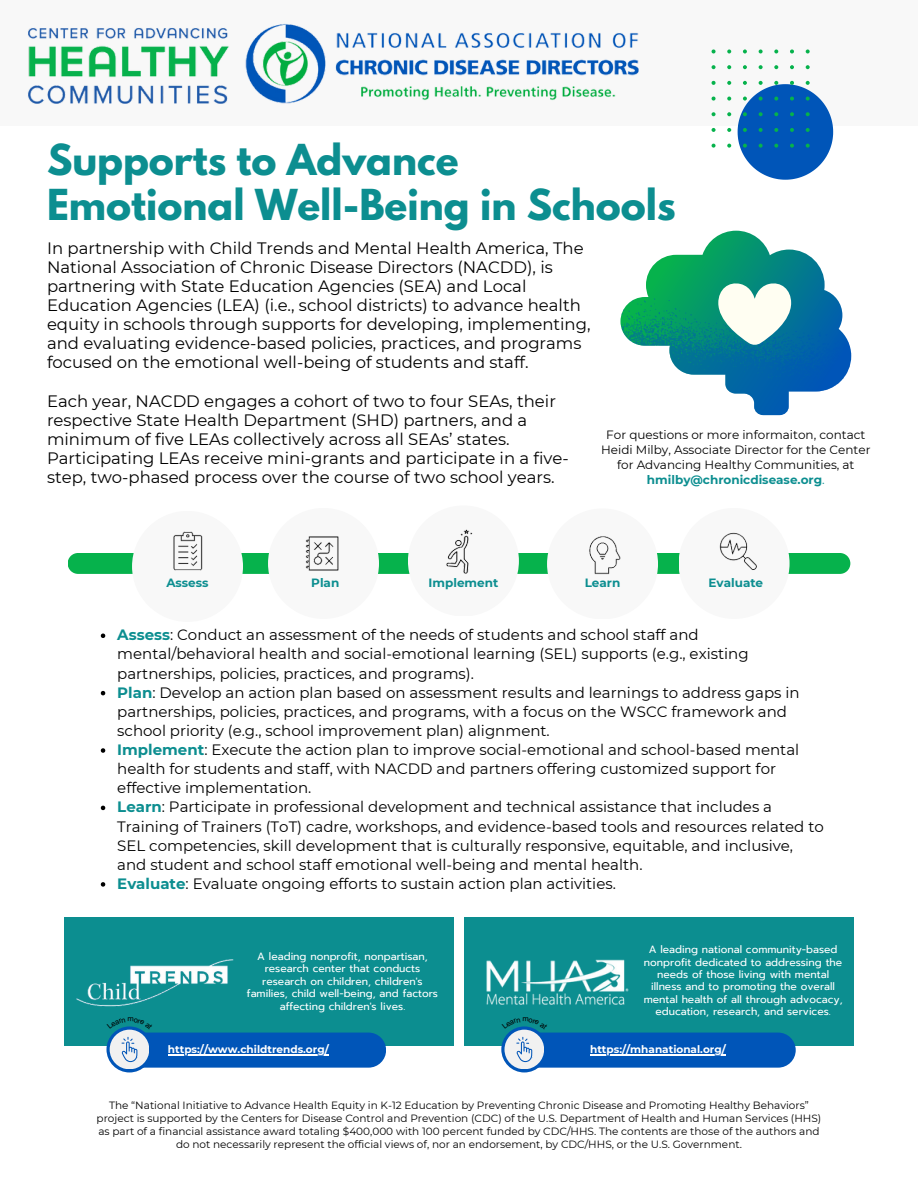
<style>
.page{position:relative;width:918px;height:1188px;background:#fff}
.page>*{position:absolute;margin:0;border:0;box-sizing:border-box;transform-origin:0 0}
.t1{font:700 37.8px/45px "League Spartan";color:#0c8e90}
.t2{font:16.5px/19.2px "Montserrat";color:#000}
.t3{font:15px/19.2px "Montserrat";color:#000}
.t4{font:12px/15px "Montserrat";color:#000;text-align:center}
.t5{font:700 12px "Montserrat";color:#0c8e90}
.t6{font:10.5px/13.2px "Montserrat";color:#000;text-align:center}
.t7{font:10.5px/12.3px "Prompt";color:#fff;text-align:center}
.t8{font:700 10.5px "Montserrat";color:#fff}
.s1{font-weight:700;color:#0c8e90}
.s2{color:#0c8e90}
</style>
<div class="page">
<div style="left:0;top:0;width:918px;height:126px;background:#f8f8f8"></div>
<svg style="left:712px;top:49px;width:4px;height:4px"></svg>
<svg style="left:727px;top:49px;width:4px;height:4px"></svg>
<svg style="left:743px;top:49px;width:4px;height:4px"></svg>
<svg style="left:759px;top:49px;width:4px;height:4px"></svg>
<svg style="left:774px;top:49px;width:4px;height:4px"></svg>
<svg style="left:790px;top:49px;width:4px;height:4px"></svg>
<svg style="left:806px;top:49px;width:4px;height:4px"></svg>
<svg style="left:712px;top:65px;width:122px;height:115px"></svg>
<svg style="left:620px;top:231px;width:231px;height:184px"></svg>
<svg style="left:68px;top:553px;width:782px;height:21px;background:#0cb350"></svg>
<div style="left:132px;top:511px;width:111px;height:111px;background:#f8f8f8;border-radius:50%"></div>
<img style="left:173px;top:531px;width:30px;height:40px">
<div style="left:268px;top:508px;width:111px;height:111px;background:#f8f8f8;border-radius:50%"></div>
<div style="left:408px;top:505px;width:111px;height:111px;background:#f8f8f8;border-radius:50%"></div>
<img style="left:305px;top:536px;width:34px;height:35px">
<div style="left:547px;top:508px;width:111px;height:111px;background:#f8f8f8;border-radius:50%"></div>
<img style="left:446px;top:529px;width:27px;height:45px">
<div style="left:679px;top:508px;width:111px;height:111px;background:#f8f8f8;border-radius:50%"></div>
<img style="left:719px;top:532px;width:38px;height:38px">
<div style="left:464px;top:917px;width:390px;height:129px;background:#0c8e90"></div>
<div style="left:64px;top:917px;width:390px;height:129px;background:#0c8e90"></div>
<img style="left:486px;top:959px;width:143px;height:45px">
<img style="left:76px;top:959px;width:158px;height:48px">
<div style="left:111px;top:1033px;width:275px;height:35px;background:#0055b8;border-radius:18px"></div>
<hr style="left:168px;top:1054px;width:161px;height:1px;background:#fff">
<img style="left:589px;top:536px;width:32px;height:39px">
<div style="left:520px;top:1033px;width:276px;height:35px;background:#0055b8;border-radius:18px"></div>
<hr style="left:590px;top:1054px;width:136px;height:1px;background:#fff">
<svg style="left:106px;top:1026px;width:47px;height:46px"></svg>
<div style="left:110px;top:1030px;width:39px;height:39px;background:#f1f1f1;border-radius:50%"></div>
<svg style="left:122px;top:1037px;width:15px;height:25px"></svg>
<svg style="left:501px;top:1026px;width:46px;height:46px"></svg>
<div style="left:504px;top:1030px;width:40px;height:39px;background:#f1f1f1;border-radius:50%"></div>
<svg style="left:516px;top:1037px;width:16px;height:25px"></svg>
<img style="left:28px;top:23px;width:611px;height:81px">
<svg style="left:101px;top:634px;width:4px;height:4px"></svg>
<svg style="left:101px;top:691px;width:4px;height:4px"></svg>
<svg style="left:101px;top:748px;width:4px;height:5px"></svg>
<svg style="left:101px;top:806px;width:4px;height:4px"></svg>
<svg style="left:101px;top:882px;width:4px;height:5px"></svg>
<svg style="left:119px;top:1026px;width:21px;height:3px"></svg>
<svg style="left:514px;top:1026px;width:20px;height:3px"></svg>
<p class="t1" style="left:47px;top:142px;width:630px">Supports to Advance<br>Emotional Well-Being in Schools</p>
<p class="t2" style="left:47px;top:238px;width:545px">In partnership with Child Trends and Mental Health America, The National Association of Chronic Disease Directors (NACDD), is partnering with State Education Agencies (SEA) and Local Education Agencies (LEA) (i.e., school districts) to advance health equity in schools through supports for developing, implementing, and evaluating evidence-based policies, practices, and programs focused on the emotional well-being of students and staff.</p>
<h2 class="t2" style="left:47px;top:391px;width:523px">Each year, NACDD engages a cohort of two to four SEAs, their respective State Health Department (SHD) partners, and a minimum of five LEAs collectively across all SEAs’ states.<br>Participating LEAs receive mini-grants and participate in a five&shy;step, two-phased process over the course of two school years.</h2>
<p class="t4" style="left:601px;top:427px;width:271px">For questions or more informaiton, contact Heidi Milby, Associate Director for the Center for Advancing Healthy Communities, at <span class="s1">hmilby@chronicdisease.org</span><span class="s2">.</span></p>
<p class="t5" style="left:166px;top:575px;width:44px">Assess</p>
<h3 class="t5" style="left:311px;top:575px;width:30px">Plan</h3>
<h3 class="t5" style="left:429px;top:575px;width:71px">Implement</h3>
<h3 class="t5" style="left:585px;top:575px;width:37px">Learn</h3>
<h3 class="t5" style="left:709px;top:575px;width:56px">Evaluate</h3>
<h2 class="t3" style="left:117px;top:625px;width:633px"><span class="s1">Assess</span>: Conduct an assessment of the needs of students and school staff and mental/behavioral health and social-emotional learning (SEL) supports (e.g., existing partnerships, policies, practices, and programs).</h2>
<h4 class="t3" style="left:117px;top:683px;width:684px"><span class="s1">Plan</span>: Develop an action plan based on assessment results and learnings to address gaps in partnerships, policies, practices, and programs, with a focus on the WSCC framework and school priority (e.g., school improvement plan) alignment.</h4>
<p class="t3" style="left:117px;top:740px;width:683px"><span class="s1">Implement</span>: Execute the action plan to improve social-emotional and school-based mental health for students and staff, with NACDD and partners offering customized support for effective implementation.</p>
<p class="t3" style="left:117px;top:797px;width:708px"><span class="s1">Learn</span>: Participate in professional development and technical assistance that includes a Training of Trainers (ToT) cadre, workshops, and evidence-based tools and resources related to SEL competencies, skill development that is culturally responsive, equitable, and inclusive, and student and school staff emotional well-being and mental health.</p>
<p class="t3" style="left:117px;top:874px;width:500px"><span class="s1">Evaluate</span>: Evaluate ongoing efforts to sustain action plan activities.</p>
<p class="t7" style="left:644px;top:944px;width:200px">A leading national community-based nonprofit dedicated to addressing the needs of those living with mental illness and to promoting the overall mental health of all through advocacy, education, research, and services.</p>
<p class="t7" style="left:247px;top:950px;width:193px">A leading nonprofit, nonpartisan, research center that conducts research on children, children's families, child well-being, and factors affecting children's lives.</p>
<p class="t8" style="left:168px;top:1043px;width:162px">https://www.childtrends.org/</p>
<p class="t8" style="left:590px;top:1043px;width:137px">https://mhanational.org/</p>
<h3 class="t6" style="left:97px;top:1098px;width:726px">The “National Initiative to Advance Health Equity in K-12 Education by Preventing Chronic Disease and Promoting Healthy Behaviors” project is supported by the Centers for Disease Control and Prevention (CDC) of the U.S. Department of Health and Human Services (HHS) as part of a financial assistance award totaling $400,000 with 100 percent funded by CDC/HHS. The contents are those of the authors and do not necessarily represent the official views of, nor an endorsement, by CDC/HHS, or the U.S. Government.</h3>
</div>
